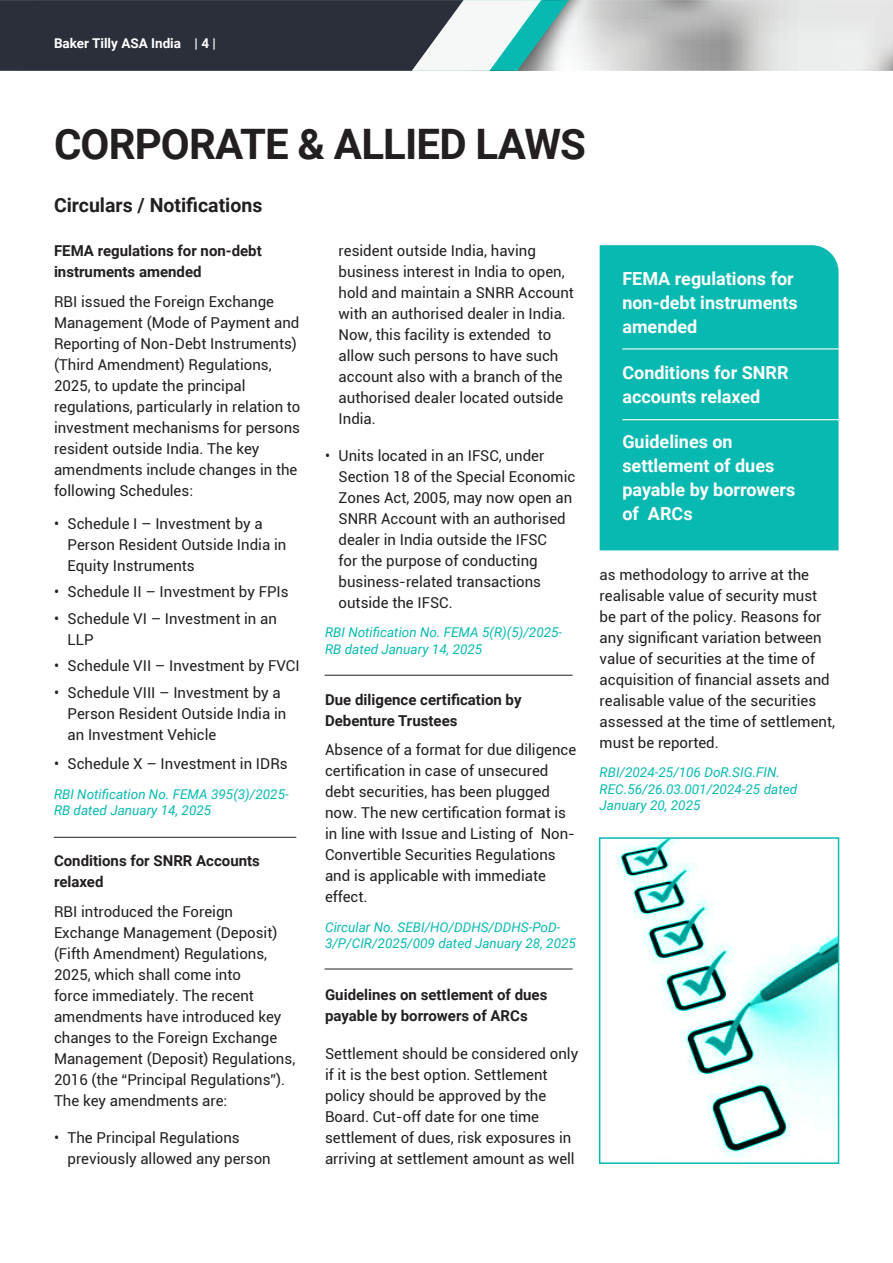
<style>
.page{position:relative;width:893px;height:1263px;background:#fff}
.page>*{position:absolute;margin:0;border:0;box-sizing:border-box;transform-origin:0 0}
.t1{font:700 42px "Roboto";letter-spacing:-.02em;color:#231f20}
.t2{font:700 19.5px "Roboto";color:#231f20}
.t3{font:700 18px/24px "Roboto";color:#fff}
.t4{font:15px/21px "Roboto";color:#231f20}
.t5{font:700 15px/21px "Roboto";color:#231f20}
.t6{font:italic 13.5px/16.2px "Roboto";color:#08b9b1}
.t7{font:700 13.5px "Roboto";color:#fff}
</style>
<div class="page">
<svg style="left:0;top:0;width:893px;height:71px;background:#7b8489"></svg>
<div style="left:600px;top:245px;width:238px;height:305px;background:#08b9b1"></div>
<hr style="left:622px;top:348px;width:228px;height:1px;background:#fff">
<hr style="left:622px;top:419px;width:228px;height:1px;background:#fff">
<hr style="left:54px;top:837px;width:242px;height:1px;background:#231f20">
<hr style="left:325px;top:675px;width:248px;height:1px;background:#231f20">
<hr style="left:325px;top:969px;width:248px;height:1px;background:#231f20">
<img style="left:615px;top:840px;width:221px;height:318px">
<div style="left:599px;top:837px;width:240px;height:327px;border:2px solid #08b9b1"></div>
<p class="t7" style="left:54px;top:34px;width:163px">Baker Tilly ASA India | 4 |</p>
<h1 class="t1" style="left:54px;top:114px;width:534px">CORPORATE &amp; ALLIED LAWS</h1>
<h2 class="t2" style="left:54px;top:191px;width:210px">Circulars / Notifications</h2>
<p class="t5" style="left:54px;top:240px;width:209px">FEMA regulations for non-debt instruments amended</p>
<p class="t4" style="left:54px;top:290px;width:248px">RBI issued the Foreign Exchange<br>Management (Mode of Payment and<br>Reporting of Non-Debt Instruments) (Third Amendment) Regulations,<br>2025, to update the principal regulations, particularly in relation to investment mechanisms for persons resident outside India. The key amendments include changes in the following Schedules:</p>
<p class="t4" style="left:68px;top:513px;width:220px;text-indent:-14px">• Schedule I – Investment by a<br>Person Resident Outside India in<br>Equity Instruments</p>
<p class="t4" style="left:54px;top:581px;width:236px">• Schedule II – Investment by FPIs</p>
<p class="t4" style="left:68px;top:607px;width:211px;text-indent:-14px">• Schedule VI – Investment in an<br>LLP</p>
<p class="t4" style="left:54px;top:655px;width:247px">• Schedule VII – Investment by FVCI</p>
<p class="t4" style="left:68px;top:681px;width:220px;text-indent:-14px">• Schedule VIII – Investment by a<br>Person Resident Outside India in an Investment Vehicle</p>
<p class="t4" style="left:54px;top:753px;width:235px">• Schedule X – Investment in IDRs</p>
<p class="t6" style="left:54px;top:786px;width:236px">RBI Notification No. FEMA 395(3)/2025-<br>RB dated January 14, 2025</p>
<p class="t5" style="left:54px;top:850px;width:207px">Conditions for SNRR Accounts relaxed</p>
<p class="t4" style="left:54px;top:901px;width:243px">RBI introduced the Foreign<br>Exchange Management (Deposit) (Fifth Amendment) Regulations,<br>2025, which shall come into<br>force immediately. The recent amendments have introduced key changes to the Foreign Exchange<br>Management (Deposit) Regulations,<br>2016 (the “Principal Regulations”).<br>The key amendments are:</p>
<p class="t4" style="left:68px;top:1126px;width:205px;text-indent:-14px">• The Principal Regulations previously allowed any person</p>
<p class="t4" style="left:339px;top:240px;width:237px">resident outside India, having business interest in India to open, hold and maintain a SNRR Account with an authorised dealer in India.<br>Now, this facility is extended to allow such persons to have such account also with a branch of the authorised dealer located outside<br>India.</p>
<p class="t4" style="left:339px;top:444px;width:238px;text-indent:-14px">• Units located in an IFSC, under<br>Section 18 of the Special Economic<br>Zones Act, 2005, may now open an<br>SNRR Account with an authorised dealer in India outside the IFSC<br>for the purpose of conducting business-related transactions outside the IFSC.</p>
<p class="t6" style="left:325px;top:624px;width:239px">RBI Notification No. FEMA 5(R)(5)/2025-<br>RB dated January 14, 2025</p>
<p class="t5" style="left:325px;top:688px;width:198px">Due diligence certification by<br>Debenture Trustees</p>
<p class="t4" style="left:325px;top:739px;width:253px">Absence of a format for due diligence certification in case of unsecured debt securities, has been plugged now. The new certification format is in line with Issue and Listing of Non-<br>Convertible Securities Regulations and is applicable with immediate effect.</p>
<p class="t6" style="left:325px;top:919px;width:252px">Circular No. SEBI/HO/DDHS/DDHS-PoD-<br>3/P/CIR/2025/009 dated January 28, 2025</p>
<p class="t5" style="left:325px;top:983px;width:224px">Guidelines on settlement of dues payable by borrowers of ARCs</p>
<p class="t4" style="left:325px;top:1042px;width:255px">Settlement should be considered only if it is the best option. Settlement policy should be approved by the Board. Cut-off date for one time settlement of dues, risk exposures in arriving at settlement amount as well</p>
<p class="t3" style="left:622px;top:266px;width:177px">FEMA regulations for non-debt instruments amended</p>
<p class="t3" style="left:622px;top:360px;width:168px">Conditions for SNRR accounts relaxed</p>
<p class="t3" style="left:622px;top:429px;width:174px">Guidelines on settlement of dues payable by borrowers of ARCs</p>
<p class="t4" style="left:600px;top:563px;width:237px">as methodology to arrive at the realisable value of security must be part of the policy. Reasons for any significant variation between value of securities at the time of acquisition of financial assets and realisable value of the securities assessed at the time of settlement, must be reported.</p>
<p class="t6" style="left:600px;top:764px;width:199px">RBI/2024-25/106 DoR.SIG.FIN.<br>REC.56/26.03.001/2024-25 dated<br>January 20, 2025</p>
</div>
